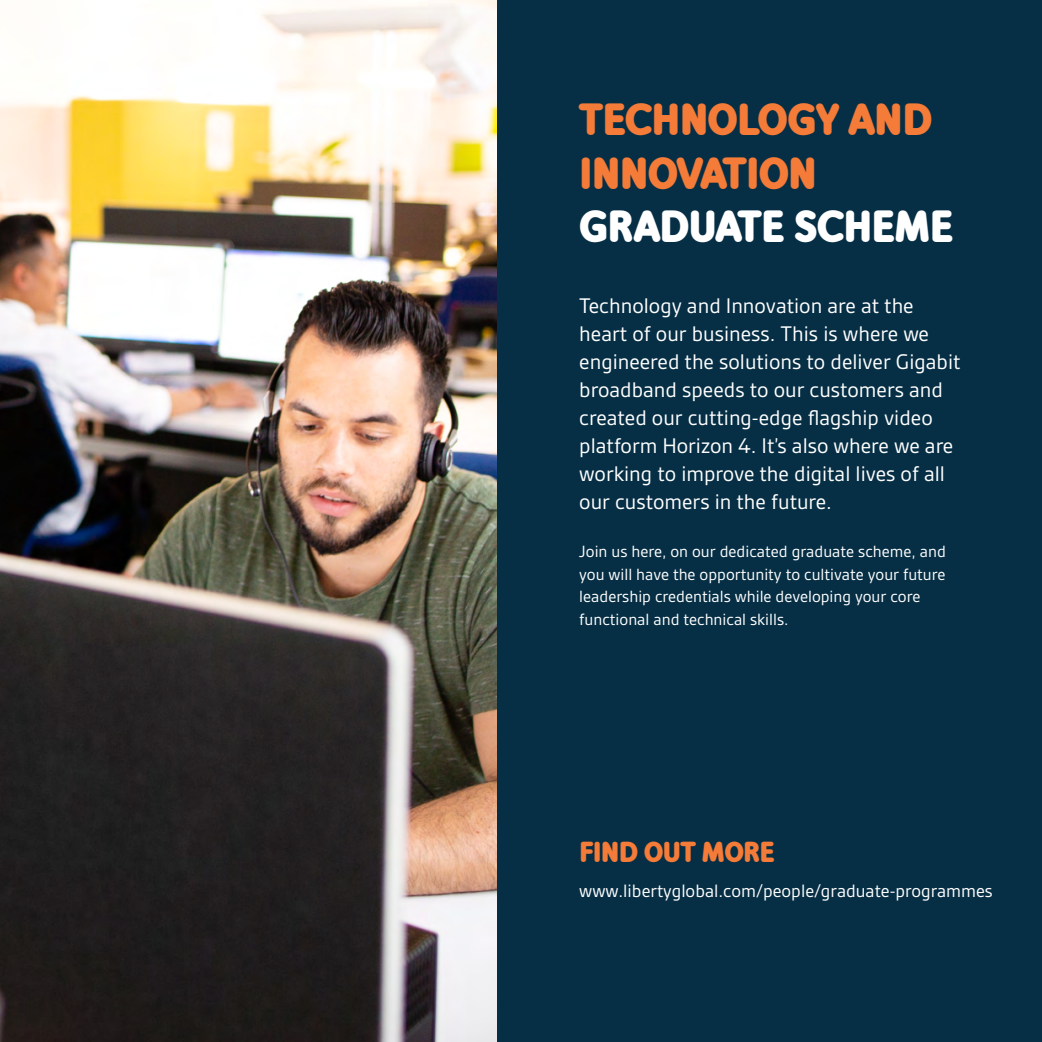
<style>
.page{position:relative;width:1042px;height:1042px;background:#fff}
.page>*{position:absolute;margin:0;border:0;box-sizing:border-box;transform-origin:0 0}
.t1{font:900 49px/53.6px "Bloom Speak Title";letter-spacing:-.005em;color:#f47b38}
.t2{font:900 49px "Bloom Speak Title";letter-spacing:-.005em;color:#fff}
.t3{font:900 31.5px "Bloom Speak Title";letter-spacing:-.005em;color:#f47b38}
.t4{font:22.75px/28px "Gesta";color:#fff}
.t5{font:19.25px "Gesta";color:#fff}
.t6{font:17.5px/22.8px "Gesta";color:#fff}
</style>
<div class="page">
<div style="left:496px;top:0;width:546px;height:1042px;background:#062f45"></div>
<img style="left:0;top:0;width:496px;height:1042px">
<h1 class="t1" style="left:579px;top:92px;width:354px">TECHNOLOGY AND<br>INNOVATION</h1>
<h1 class="t2" style="left:579px;top:198px;width:375px">GRADUATE SCHEME</h1>
<p class="t4" style="left:579px;top:292px;width:383px">Technology and Innovation are at the heart of our business. This is where we engineered the solutions to deliver Gigabit broadband speeds to our customers and created our cutting-edge flagship video platform Horizon 4. It’s also where we are working to improve the digital lives of all our customers in the future.</p>
<p class="t6" style="left:579px;top:540px;width:368px">Join us here, on our dedicated graduate scheme, and you will have the opportunity to cultivate your future leadership credentials while developing your core functional and technical skills.</p>
<h2 class="t3" style="left:579px;top:834px;width:197px">FIND OUT MORE</h2>
<p class="t5" style="left:579px;top:879px;width:415px">www.libertyglobal.com/people/graduate-programmes</p>
</div>
